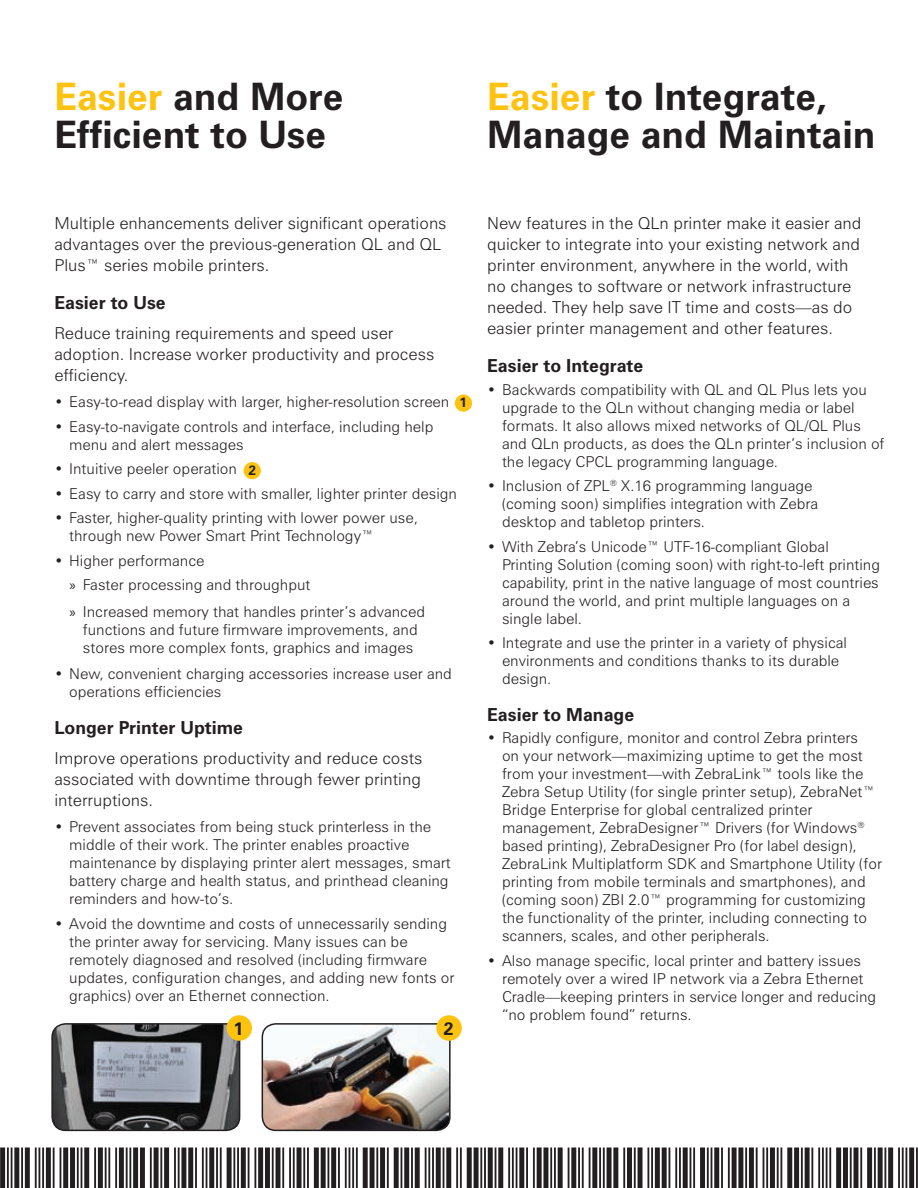
<style>
.page{position:relative;width:918px;height:1188px;background:#fff}
.page>*{position:absolute;margin:0;border:0;box-sizing:border-box;transform-origin:0 0}
.t1{font:700 37.95px/38px "Zurich BT";color:#231f20}
.t2{font:700 18px "Zurich BT";color:#231f20}
.t3{font:300 16.5px/21px "Zurich BT";color:#231f20}
.t4{font:300 15px/18px "Zurich BT";color:#231f20}
.t5{font:700 13.5px "Zurich BT";color:#231f20}
.s1{color:#fec210}
.s2{font-family:"Myriad Pro";font-weight:400}
</style>
<div class="page">
<svg style="left:0;top:1147px;width:918px;height:1px"></svg>
<svg style="left:0;top:1148px;width:918px;height:40px"></svg>
<img style="left:53px;top:1026px;width:187px;height:104px">
<div style="left:51px;top:1023px;width:189px;height:108px;border:2px solid #231f20;border-radius:13px"></div>
<img style="left:262px;top:1025px;width:187px;height:105px">
<div style="left:262px;top:1023px;width:189px;height:108px;border:2px solid #231f20;border-radius:13px"></div>
<div style="left:227px;top:1015px;width:25px;height:26px;background:#fec210;border-radius:50%"></div>
<div style="left:436px;top:1015px;width:26px;height:26px;background:#fec210;border-radius:50%"></div>
<div style="left:244px;top:462px;width:17px;height:17px;background:#fec210;border-radius:50%"></div>
<div style="left:455px;top:394px;width:17px;height:18px;background:#fec210;border-radius:50%"></div>
<h1 class="t1" style="left:54px;top:81px;width:291px"><span class="s1">Easier</span> and More<br>Efficient to Use</h1>
<h1 class="t1" style="left:487px;top:81px;width:390px"><span class="s1">Easier</span> to Integrate,<br>Manage and Maintain</h1>
<p class="t3" style="left:54px;top:214px;width:394px">Multiple enhancements deliver significant operations advantages over the previous-generation QL and QL<br>Plus™ series mobile printers.</p>
<p class="t2" style="left:54px;top:296px;width:113px">Easier to Use</p>
<p class="t3" style="left:54px;top:324px;width:382px">Reduce training requirements and speed user adoption. Increase worker productivity and process efficiency.</p>
<p class="t4" style="left:54px;top:394px;width:397px">• Easy-to-read display with larger, higher-resolution screen</p>
<p class="t4" style="left:69px;top:419px;width:366px;text-indent:-15px">• Easy-to-navigate controls and interface, including help menu and alert messages</p>
<p class="t4" style="left:54px;top:461px;width:184px">• Intuitive peeler operation</p>
<p class="t4" style="left:54px;top:486px;width:404px">• Easy to carry and store with smaller, lighter printer design</p>
<p class="t4" style="left:69px;top:510px;width:350px;text-indent:-15px">• Faster, higher-quality printing with lower power use, through new Power Smart Print Technology™</p>
<p class="t4" style="left:69px;top:550px;width:243px;line-height:24.5px;text-indent:-15px">• Higher performance<br><span class="s2">»</span> Faster processing and throughput</p>
<p class="t4" style="left:69px;top:604px;width:357px;text-align:center"><span class="s2">»</span> Increased memory that handles printer’s advanced functions and future firmware improvements, and stores more complex fonts, graphics and images</p>
<p class="t4" style="left:69px;top:666px;width:384px;text-indent:-15px">• New, convenient charging accessories increase user and operations efficiencies</p>
<p class="t2" style="left:54px;top:721px;width:190px">Longer Printer Uptime</p>
<p class="t3" style="left:54px;top:749px;width:370px;text-align:justify">Improve operations productivity and reduce costs associated with downtime through fewer printing interruptions.</p>
<p class="t4" style="left:69px;top:819px;width:383px;text-indent:-15px">• Prevent associates from being stuck printerless in the middle of their work. The printer enables proactive maintenance by displaying printer alert messages, smart battery charge and health status, and printhead cleaning reminders and how-to’s.</p>
<p class="t4" style="left:69px;top:916px;width:387px;text-indent:-15px">• Avoid the downtime and costs of unnecessarily sending the printer away for servicing. Many issues can be remotely diagnosed and resolved (including firmware updates, configuration changes, and adding new fonts or graphics) over an Ethernet connection.</p>
<p class="t5" style="left:460px;top:397px;width:9px">1</p>
<p class="t5" style="left:248px;top:465px;width:9px">2</p>
<p class="t2" style="left:234px;top:1022px;width:11px">1</p>
<p class="t2" style="left:443px;top:1022px;width:11px">2</p>
<p class="t3" style="left:487px;top:214px;width:376px">New features in the QLn printer make it easier and quicker to integrate into your existing network and printer environment, anywhere in the world, with no changes to software or network infrastructure needed. They help save IT time and costs—as do easier printer management and other features.</p>
<p class="t2" style="left:487px;top:359px;width:158px">Easier to Integrate</p>
<p class="t4" style="left:502px;top:382px;width:384px;text-indent:-15px">• Backwards compatibility with QL and QL Plus lets you upgrade to the QLn without changing media or label formats. It also allows mixed networks of QL/QL Plus and QLn products, as does the QLn printer’s inclusion of the legacy CPCL programming language.</p>
<p class="t4" style="left:502px;top:478px;width:318px;text-indent:-15px">• Inclusion of ZPL<sup>®</sup> X.16 programming language (coming soon) simplifies integration with Zebra desktop and tabletop printers.</p>
<p class="t4" style="left:502px;top:539px;width:380px;text-indent:-15px">• With Zebra’s Unicode™ UTF-16-compliant Global Printing Solution (coming soon) with right-to-left printing capability, print in the native language of most countries around the world, and print multiple languages on a single label.</p>
<p class="t4" style="left:502px;top:635px;width:347px;text-indent:-15px">• Integrate and use the printer in a variety of physical environments and conditions thanks to its durable design.</p>
<p class="t2" style="left:487px;top:708px;width:149px">Easier to Manage</p>
<p class="t4" style="left:502px;top:730px;width:382px;text-indent:-15px">• Rapidly configure, monitor and control Zebra printers<br>on your network—maximizing uptime to get the most from your investment—with ZebraLink™ tools like the Zebra Setup Utility (for single printer setup), ZebraNet™ Bridge Enterprise for global centralized printer management, ZebraDesigner™ Drivers (for Windows<sup>® </sup>based printing), ZebraDesigner Pro (for label design), ZebraLink Multiplatform SDK and Smartphone Utility (for printing from mobile terminals and smartphones), and (coming soon) ZBI 2.0™ programming for customizing the functionality of the printer, including connecting to scanners, scales, and other peripherals.</p>
<p class="t4" style="left:502px;top:953px;width:376px;text-indent:-15px">• Also manage specific, local printer and battery issues remotely over a wired IP network via a Zebra Ethernet Cradle—keeping printers in service longer and reducing “no problem found” returns.</p>
</div>
